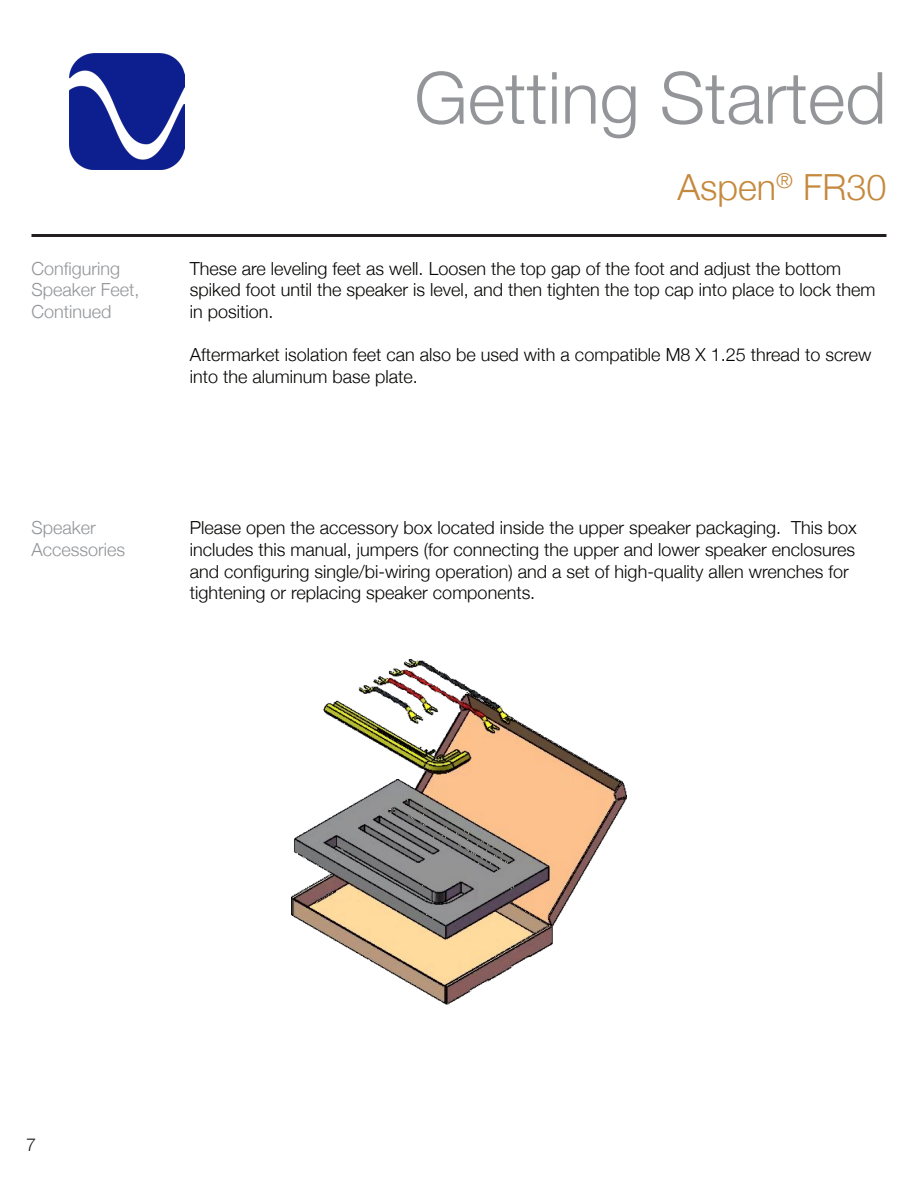
<style>
.page{position:relative;width:918px;height:1188px;background:#fff}
.page>*{position:absolute;margin:0;border:0;box-sizing:border-box;transform-origin:0 0}
.t1{font:300 72px "Helvetica Neue";color:#939598}
.t2{font:300 36px "Helvetica Neue";color:#c5893e}
.t3{font:300 18px/21.6px "Helvetica Neue";color:#040503}
.t4{font:300 18px "Helvetica Neue";color:#939598}
.t5{font:300 18px "Helvetica Neue";color:#231f20}
</style>
<div class="page">
<hr style="left:32px;top:234px;width:854px;height:3px;background:#231f20">
<img style="left:291px;top:659px;width:336px;height:346px">
<img style="left:69px;top:54px;width:116px;height:115px">
<p class="t4" style="left:32px;top:254px;width:90px">Configuring</p>
<p class="t4" style="left:32px;top:275px;width:110px">Speaker Feet,</p>
<p class="t4" style="left:32px;top:297px;width:82px">Continued</p>
<p class="t1" style="left:414px;top:40px;width:474px">Getting Started</p>
<p class="t2" style="left:678px;top:159px;width:210px">Aspen<sup>®</sup> FR30</p>
<p class="t3" style="left:190px;top:256px;width:687px">These are leveling feet as well. Loosen the top gap of the foot and adjust the bottom spiked foot until the speaker is level, and then tighten the top cap into place to lock them in position.</p>
<p class="t3" style="left:190px;top:343px;width:683px">Aftermarket isolation feet can also be used with a compatible M8 X 1.25 thread to screw into the aluminum base plate.</p>
<p class="t4" style="left:32px;top:513px;width:66px">Speaker</p>
<p class="t4" style="left:32px;top:535px;width:95px">Accessories</p>
<p class="t3" style="left:190px;top:516px;width:668px">Please open the accessory box located inside the upper speaker packaging. This box includes this manual, jumpers (for connecting the upper and lower speaker enclosures and configuring single/bi-wiring operation) and a set of high-quality allen wrenches for tightening or replacing speaker components.</p>
<p class="t5" style="left:26px;top:1130px;width:12px">7</p>
</div>
